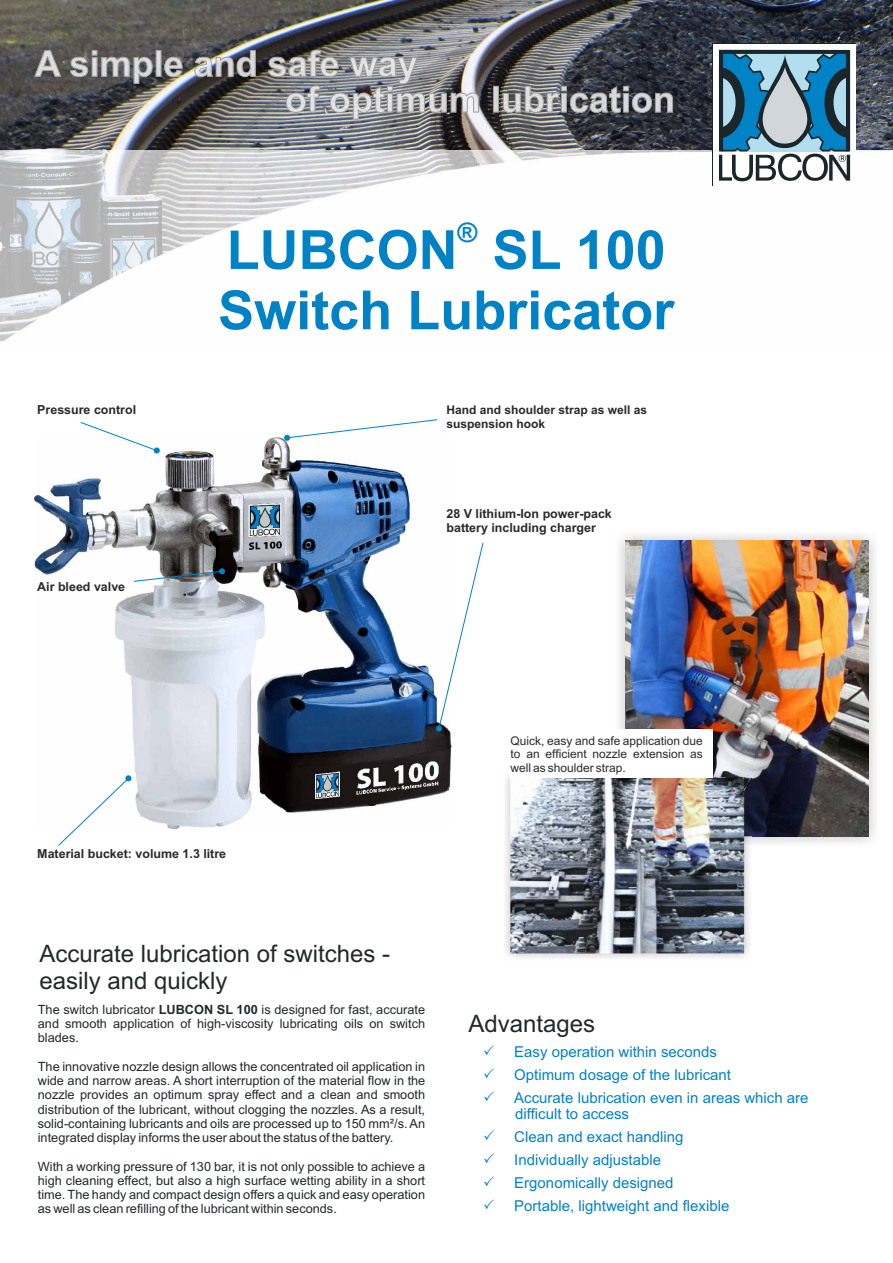
<style>
.page{position:relative;width:893px;height:1263px;background:#fff}
.page>*{position:absolute;margin:0;border:0;box-sizing:border-box;transform-origin:0 0}
.t1{font:700 54px/60.3px "Arial";color:#0082c7}
.t2{font:700 27px "Arial";color:#0082c7}
.t3{font:24px/26.8px "Arial";color:#212929}
.t4{font:15px/23px "Arial";color:#0082c7}
.t5{font:12.75px/14.2px "Arial";color:#212929;text-align:justify}
.t6{font:700 12.45px/14px "Arial";color:#2b2929}
.t7{font:12px/13.4px "Arial";color:#2b2929;text-align:justify}
.t8{font:700 12px/13.4px "Arial";color:#2b2929}
.s1{font-weight:700}
</style>
<div class="page">
<img style="left:0;top:0;width:893px;height:150px">
<img style="left:0;top:143px;width:165px;height:7px">
<img style="left:0;top:150px;width:893px;height:193px">
<div style="left:713px;top:44px;width:142px;height:142px;background:#fff"></div>
<svg style="left:719px;top:50px;width:131px;height:131px;background:#6892a7"></svg>
<img style="left:34px;top:438px;width:418px;height:391px">
<img style="left:619px;top:534px;width:256px;height:309px">
<img style="left:626px;top:541px;width:242px;height:295px">
<img style="left:505px;top:770px;width:247px;height:188px">
<img style="left:510px;top:777px;width:234px;height:176px">
<div style="left:511px;top:729px;width:202px;height:49px;background:#fff"></div>
<svg style="left:284px;top:419px;width:154px;height:22px"></svg>
<svg style="left:58px;top:775px;width:73px;height:71px"></svg>
<svg style="left:436px;top:542px;width:47px;height:189px"></svg>
<svg style="left:134px;top:568px;width:91px;height:14px"></svg>
<svg style="left:80px;top:422px;width:80px;height:32px"></svg>
<img style="left:34px;top:50px;width:639px;height:70px">
<p class="t6" style="left:37px;top:404px;width:100px">Pressure control</p>
<p class="t6" style="left:37px;top:581px;width:89px">Air bleed valve</p>
<h2 class="t2" style="left:458px;top:222px;width:21px">®</h2>
<h1 class="t1" style="left:218px;top:225px;width:458px">LUBCON SL 100<br>Switch Lubricator</h1>
<p class="t8" style="left:446px;top:404px;width:202px">Hand and shoulder strap as well as suspension hook</p>
<p class="t6" style="left:446px;top:507px;width:167px">28 V lithium-Ion power-pack battery including charger</p>
<p class="t7" style="left:511px;top:735px;width:194px">Quick, easy and safe application due to an efficient nozzle extension as well as shoulder strap.</p>
<p class="t6" style="left:37px;top:848px;width:190px">Material bucket: volume 1.3 litre</p>
<h3 class="t3" style="left:39px;top:942px;width:352px">Accurate lubrication of switches - easily and quickly</h3>
<p class="t5" style="left:38px;top:1003px;width:389px">The switch lubricator <span class="s1">LUBCON SL 100</span> is designed for fast, accurate and smooth application of high-viscosity lubricating oils on switch blades.</p>
<p class="t5" style="left:38px;top:1060px;width:389px">The innovative nozzle design allows the concentrated oil application in wide and narrow areas. A short interruption of the material flow in the nozzle provides an optimum spray effect and a clean and smooth distribution of the lubricant, without clogging the nozzles. As a result, solid-containing lubricants and oils are processed up to 150 mm²/s. An integrated display informs the user about the status of the battery.</p>
<p class="t5" style="left:38px;top:1160px;width:389px">With a working pressure of 130 bar, it is not only possible to achieve a high cleaning effect, but also a high surface wetting ability in a short time. The handy and compact design offers a quick and easy operation as well as clean refilling of the lubricant within seconds.</p>
<h3 class="t3" style="left:468px;top:1012px;width:128px">Advantages</h3>
<p class="t4" style="left:514px;top:1041px;width:296px">Easy operation within seconds<br>Optimum dosage of the lubricant<br>Accurate lubrication even in areas which are</p>
<p class="t4" style="left:514px;top:1104px;width:217px">difficult to access<br>Clean and exact handling<br>Individually adjustable<br>Ergonomically designed<br>Portable, lightweight and flexible</p>
</div>
